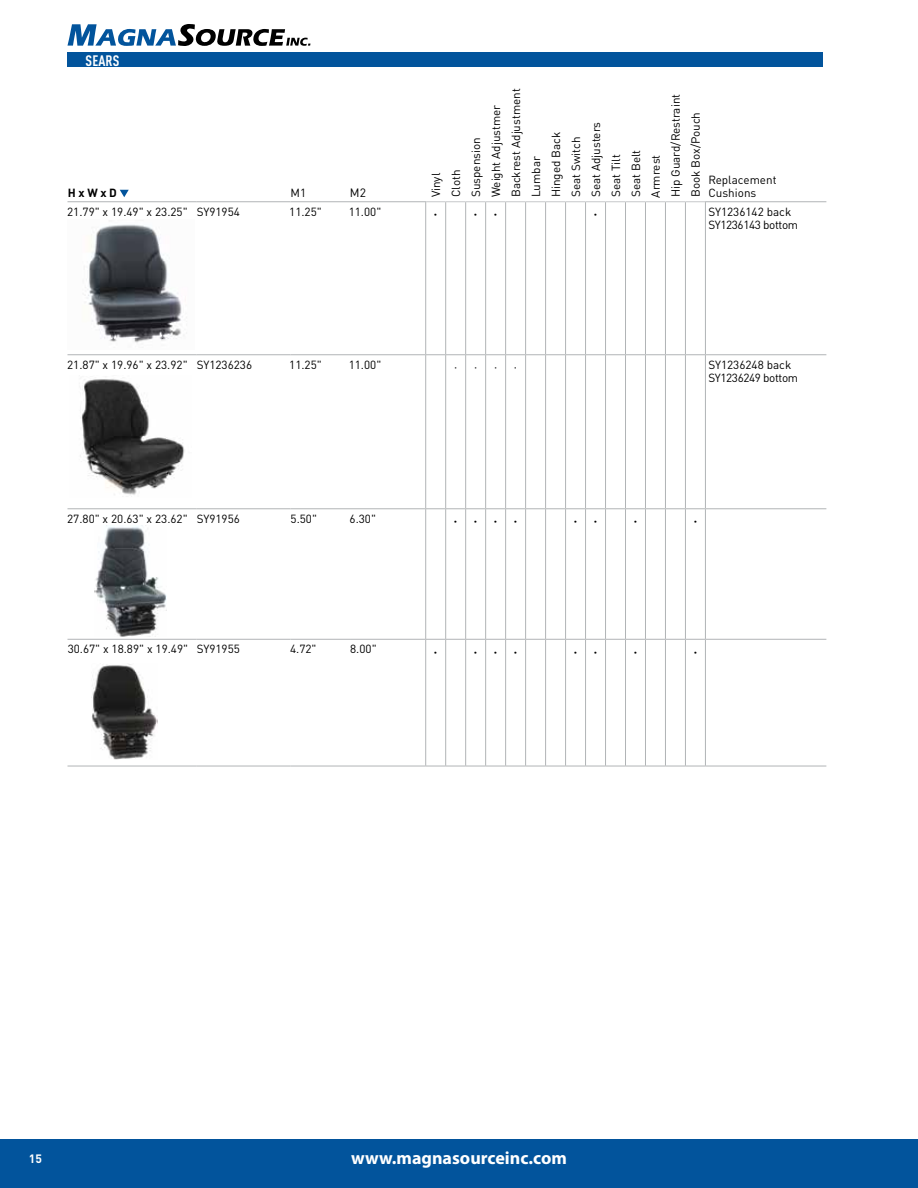
<style>
.page{position:relative;width:918px;height:1188px;background:#fff}
.page>*{position:absolute;margin:0;border:0;box-sizing:border-box;transform-origin:0 0}
.t1{font:700 18px "Myriad Pro";color:#fff}
.t2{font:700 condensed 15px "TVH Pro";letter-spacing:.01em;color:#fff}
.t3{font:700 12px "TVH Pro";color:#fff}
.t4{font:12px "TVH Pro";color:#000}
.t5{font:11.7px/20px "TVH Pro";color:#000}
.t6{font:11.7px/13.5px "TVH Pro";letter-spacing:-.03em;color:#000}
.t7{font:700 11.7px "TVH Pro";color:#000}
</style>
<div class="page">
<div style="left:0;top:1139px;width:918px;height:49px;background:#02549c"></div>
<svg style="left:68px;top:24px;width:242px;height:22px"></svg>
<div style="left:68px;top:52px;width:756px;height:16px;background:#02549c"></div>
<hr style="left:197px;top:354px;width:94px;height:1px;background:#b1b4b6">
<hr style="left:291px;top:354px;width:59px;height:1px;background:#b1b4b6">
<hr style="left:350px;top:354px;width:76px;height:1px;background:#b1b4b6">
<hr style="left:197px;top:508px;width:94px;height:1px;background:#b1b4b6">
<hr style="left:291px;top:508px;width:59px;height:1px;background:#b1b4b6">
<hr style="left:350px;top:508px;width:76px;height:1px;background:#b1b4b6">
<hr style="left:197px;top:639px;width:94px;height:1px;background:#b1b4b6">
<hr style="left:197px;top:766px;width:94px;height:1px;background:#b1b4b6">
<hr style="left:68px;top:201px;width:129px;height:1px;background:#b1b4b6">
<hr style="left:197px;top:201px;width:94px;height:1px;background:#b1b4b6">
<hr style="left:291px;top:201px;width:59px;height:1px;background:#b1b4b6">
<hr style="left:350px;top:201px;width:76px;height:1px;background:#b1b4b6">
<hr style="left:705px;top:201px;width:121px;height:1px;background:#b1b4b6">
<svg style="left:426px;top:354px;width:279px;height:1px"></svg>
<svg style="left:426px;top:508px;width:279px;height:1px"></svg>
<svg style="left:426px;top:639px;width:279px;height:1px"></svg>
<svg style="left:426px;top:766px;width:279px;height:1px"></svg>
<hr style="left:445px;top:202px;width:1px;height:152px;background:#b1b4b6">
<hr style="left:465px;top:202px;width:1px;height:152px;background:#b1b4b6">
<hr style="left:485px;top:202px;width:1px;height:152px;background:#b1b4b6">
<hr style="left:505px;top:202px;width:1px;height:152px;background:#b1b4b6">
<hr style="left:525px;top:202px;width:1px;height:152px;background:#b1b4b6">
<hr style="left:545px;top:202px;width:1px;height:152px;background:#b1b4b6">
<hr style="left:565px;top:202px;width:1px;height:152px;background:#b1b4b6">
<hr style="left:585px;top:202px;width:1px;height:152px;background:#b1b4b6">
<hr style="left:605px;top:202px;width:1px;height:152px;background:#b1b4b6">
<hr style="left:625px;top:202px;width:1px;height:152px;background:#b1b4b6">
<hr style="left:645px;top:202px;width:1px;height:152px;background:#b1b4b6">
<hr style="left:665px;top:202px;width:1px;height:152px;background:#b1b4b6">
<hr style="left:685px;top:202px;width:1px;height:152px;background:#b1b4b6">
<hr style="left:445px;top:355px;width:1px;height:153px;background:#b1b4b6">
<hr style="left:465px;top:355px;width:1px;height:153px;background:#b1b4b6">
<hr style="left:485px;top:355px;width:1px;height:153px;background:#b1b4b6">
<hr style="left:505px;top:355px;width:1px;height:153px;background:#b1b4b6">
<hr style="left:525px;top:355px;width:1px;height:153px;background:#b1b4b6">
<hr style="left:545px;top:355px;width:1px;height:153px;background:#b1b4b6">
<hr style="left:565px;top:355px;width:1px;height:153px;background:#b1b4b6">
<hr style="left:585px;top:355px;width:1px;height:153px;background:#b1b4b6">
<hr style="left:605px;top:355px;width:1px;height:153px;background:#b1b4b6">
<hr style="left:625px;top:355px;width:1px;height:153px;background:#b1b4b6">
<hr style="left:645px;top:355px;width:1px;height:153px;background:#b1b4b6">
<hr style="left:665px;top:355px;width:1px;height:153px;background:#b1b4b6">
<hr style="left:685px;top:355px;width:1px;height:153px;background:#b1b4b6">
<hr style="left:445px;top:509px;width:1px;height:130px;background:#b1b4b6">
<hr style="left:465px;top:509px;width:1px;height:130px;background:#b1b4b6">
<hr style="left:485px;top:509px;width:1px;height:130px;background:#b1b4b6">
<hr style="left:505px;top:509px;width:1px;height:130px;background:#b1b4b6">
<hr style="left:525px;top:509px;width:1px;height:130px;background:#b1b4b6">
<hr style="left:545px;top:509px;width:1px;height:130px;background:#b1b4b6">
<hr style="left:565px;top:509px;width:1px;height:130px;background:#b1b4b6">
<hr style="left:585px;top:509px;width:1px;height:130px;background:#b1b4b6">
<hr style="left:605px;top:509px;width:1px;height:130px;background:#b1b4b6">
<hr style="left:625px;top:509px;width:1px;height:130px;background:#b1b4b6">
<hr style="left:645px;top:509px;width:1px;height:130px;background:#b1b4b6">
<hr style="left:665px;top:509px;width:1px;height:130px;background:#b1b4b6">
<hr style="left:685px;top:509px;width:1px;height:130px;background:#b1b4b6">
<hr style="left:445px;top:640px;width:1px;height:126px;background:#b1b4b6">
<hr style="left:465px;top:640px;width:1px;height:126px;background:#b1b4b6">
<hr style="left:485px;top:640px;width:1px;height:126px;background:#b1b4b6">
<hr style="left:505px;top:640px;width:1px;height:126px;background:#b1b4b6">
<hr style="left:525px;top:640px;width:1px;height:126px;background:#b1b4b6">
<hr style="left:545px;top:640px;width:1px;height:126px;background:#b1b4b6">
<hr style="left:565px;top:640px;width:1px;height:126px;background:#b1b4b6">
<hr style="left:585px;top:640px;width:1px;height:126px;background:#b1b4b6">
<hr style="left:605px;top:640px;width:1px;height:126px;background:#b1b4b6">
<hr style="left:625px;top:640px;width:1px;height:126px;background:#b1b4b6">
<hr style="left:645px;top:640px;width:1px;height:126px;background:#b1b4b6">
<hr style="left:665px;top:640px;width:1px;height:126px;background:#b1b4b6">
<hr style="left:685px;top:640px;width:1px;height:126px;background:#b1b4b6">
<hr style="left:425px;top:202px;width:1px;height:152px;background:#b1b4b6">
<hr style="left:425px;top:355px;width:1px;height:153px;background:#b1b4b6">
<hr style="left:425px;top:509px;width:1px;height:130px;background:#b1b4b6">
<hr style="left:705px;top:202px;width:1px;height:152px;background:#b1b4b6">
<hr style="left:705px;top:354px;width:121px;height:1px;background:#b1b4b6">
<hr style="left:705px;top:355px;width:1px;height:153px;background:#b1b4b6">
<hr style="left:705px;top:508px;width:121px;height:1px;background:#b1b4b6">
<hr style="left:705px;top:509px;width:1px;height:130px;background:#b1b4b6">
<hr style="left:705px;top:639px;width:121px;height:1px;background:#b1b4b6">
<hr style="left:705px;top:640px;width:1px;height:126px;background:#b1b4b6">
<hr style="left:705px;top:766px;width:121px;height:1px;background:#b1b4b6">
<hr style="left:68px;top:354px;width:129px;height:1px;background:#b1b4b6">
<hr style="left:68px;top:508px;width:129px;height:1px;background:#b1b4b6">
<hr style="left:68px;top:639px;width:129px;height:1px;background:#b1b4b6">
<hr style="left:68px;top:766px;width:129px;height:1px;background:#b1b4b6">
<svg style="left:426px;top:201px;width:279px;height:1px"></svg>
<hr style="left:291px;top:639px;width:59px;height:1px;background:#b1b4b6">
<hr style="left:350px;top:639px;width:76px;height:1px;background:#b1b4b6">
<hr style="left:425px;top:640px;width:1px;height:126px;background:#b1b4b6">
<hr style="left:291px;top:766px;width:59px;height:1px;background:#b1b4b6">
<hr style="left:350px;top:766px;width:76px;height:1px;background:#b1b4b6">
<svg style="left:120px;top:190px;width:9px;height:7px"></svg>
<img style="left:85px;top:224px;width:102px;height:119px">
<img style="left:80px;top:379px;width:105px;height:116px">
<img style="left:95px;top:526px;width:71px;height:111px">
<img style="left:92px;top:664px;width:65px;height:96px">
<p class="t2" style="left:86px;top:49px;width:35px">SEARS</p>
<p class="t7" style="left:68px;top:183px;width:51px">H x W x D</p>
<p class="t5" style="left:291px;top:182px;width:17px">M1</p>
<p class="t4" style="left:350px;top:183px;width:18px">M2</p>
<p class="t5" style="left:425px;top:198px;width:111px;rotate:-90deg">Vinyl<br>Cloth<br>Suspension<br>Weight Adjustmer<br>Backrest Adjustment<br>Lumbar<br>Hinged Back<br>Seat Switch<br>Seat Adjusters<br>Seat Tilt<br>Seat Belt<br>Armrest<br>Hip Guard/Restraint<br>Book Box/Pouch</p>
<p class="t5" style="left:708px;top:172px;width:70px;line-height:13.5px">Replacement<br>Cushions</p>
<p class="t5" style="left:67px;top:201px;width:174px">21.79" x 19.49" x 23.25" SY91954</p>
<p class="t5" style="left:289px;top:201px;width:34px">11.25"</p>
<p class="t5" style="left:349px;top:201px;width:34px">11.00"</p>
<p class="t7" style="left:434px;top:204px;width:5px">•</p>
<p class="t7" style="left:474px;top:204px;width:25px">• •</p>
<p class="t7" style="left:594px;top:204px;width:5px">•</p>
<p class="t6" style="left:708px;top:204px;width:91px">SY1236142 back<br>SY1236143 bottom</p>
<p class="t5" style="left:67px;top:354px;width:186px">21.87" x 19.96" x 23.92" SY1236236</p>
<p class="t5" style="left:289px;top:354px;width:34px">11.25"</p>
<p class="t5" style="left:349px;top:354px;width:34px">11.00"</p>
<p class="t5" style="left:454px;top:356px;width:25px">• •</p>
<p class="t5" style="left:494px;top:356px;width:25px">• •</p>
<p class="t6" style="left:708px;top:357px;width:91px">SY1236248 back<br>SY1236249 bottom</p>
<p class="t5" style="left:67px;top:508px;width:174px">27.80" x 20.63" x 23.62" SY91956</p>
<p class="t5" style="left:291px;top:508px;width:28px">5.50"</p>
<p class="t5" style="left:350px;top:508px;width:28px">6.30"</p>
<p class="t7" style="left:454px;top:511px;width:25px">• •</p>
<p class="t7" style="left:494px;top:511px;width:25px">• •</p>
<p class="t7" style="left:574px;top:511px;width:25px">• •</p>
<p class="t7" style="left:634px;top:511px;width:5px">•</p>
<p class="t7" style="left:694px;top:511px;width:5px">•</p>
<p class="t5" style="left:68px;top:638px;width:174px">30.67" x 18.89" x 19.49" SY91955</p>
<p class="t5" style="left:290px;top:638px;width:28px">4.72"</p>
<p class="t5" style="left:350px;top:638px;width:28px">8.00"</p>
<p class="t7" style="left:434px;top:642px;width:5px">•</p>
<p class="t7" style="left:474px;top:642px;width:25px">• •</p>
<p class="t7" style="left:514px;top:642px;width:5px">•</p>
<p class="t7" style="left:574px;top:642px;width:25px">• •</p>
<p class="t7" style="left:634px;top:642px;width:5px">•</p>
<p class="t7" style="left:694px;top:642px;width:5px">•</p>
<p class="t3" style="left:29px;top:1148px;width:15px">15</p>
<h1 class="t1" style="left:351px;top:1146px;width:217px">www.magnasourceinc.com</h1>
</div>
